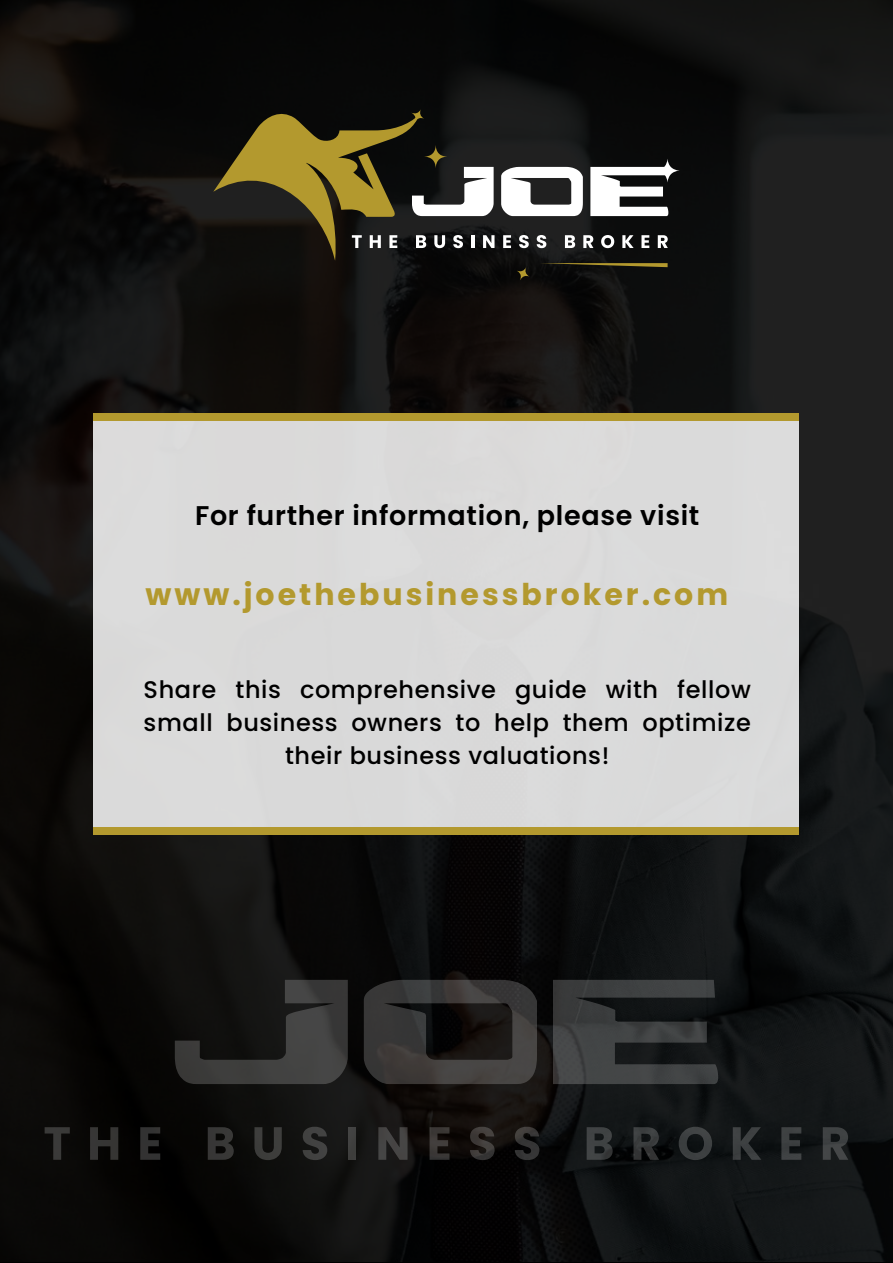
<style>
.page{position:relative;width:893px;height:1263px;background:#fff}
.page>*{position:absolute;margin:0;border:0;box-sizing:border-box;transform-origin:0 0}
.t1{font:700 30px "Poppins";letter-spacing:.1em;color:#b3992e}
.t2{font:600 27px "Poppins";letter-spacing:.025em;color:#000}
.t3{font:500 24px/33px "Poppins";letter-spacing:.025em;color:#000;text-align:center}
</style>
<div class="page">
<img style="left:0;top:0;width:893px;height:1263px">
<svg style="left:503px;top:235px;width:8px;height:13px"></svg>
<svg style="left:519px;top:235px;width:10px;height:13px"></svg>
<svg style="left:537px;top:235px;width:9px;height:13px"></svg>
<svg style="left:565px;top:235px;width:10px;height:13px"></svg>
<svg style="left:583px;top:235px;width:10px;height:13px"></svg>
<svg style="left:601px;top:235px;width:13px;height:13px"></svg>
<svg style="left:622px;top:235px;width:12px;height:13px"></svg>
<svg style="left:641px;top:235px;width:8px;height:13px"></svg>
<svg style="left:658px;top:235px;width:10px;height:13px"></svg>
<svg style="left:501px;top:167px;width:82px;height:49px"></svg>
<svg style="left:590px;top:167px;width:78px;height:49px"></svg>
<svg style="left:213px;top:109px;width:281px;height:152px;background:#484227"></svg>
<svg style="left:517px;top:267px;width:13px;height:13px"></svg>
<svg style="left:656px;top:159px;width:24px;height:23px"></svg>
<svg style="left:540px;top:263px;width:128px;height:4px"></svg>
<div style="left:94px;top:421px;width:705px;height:406px;background:#dadada"></div>
<div style="left:94px;top:827px;width:705px;height:8px;background:#b3992e"></div>
<div style="left:94px;top:413px;width:705px;height:8px;background:#b3992e"></div>
<svg style="left:45px;top:1127px;width:25px;height:33px"></svg>
<svg style="left:90px;top:1127px;width:28px;height:33px"></svg>
<svg style="left:140px;top:1127px;width:20px;height:33px"></svg>
<svg style="left:208px;top:1127px;width:26px;height:33px"></svg>
<svg style="left:254px;top:1127px;width:28px;height:33px"></svg>
<svg style="left:303px;top:1127px;width:24px;height:33px"></svg>
<div style="left:348px;top:1127px;width:8px;height:33px;background:#40403e"></div>
<svg style="left:378px;top:1127px;width:30px;height:33px"></svg>
<svg style="left:430px;top:1127px;width:19px;height:33px"></svg>
<svg style="left:470px;top:1127px;width:25px;height:33px"></svg>
<svg style="left:515px;top:1127px;width:24px;height:33px"></svg>
<svg style="left:587px;top:1127px;width:26px;height:33px"></svg>
<svg style="left:633px;top:1127px;width:26px;height:33px"></svg>
<svg style="left:679px;top:1127px;width:33px;height:33px"></svg>
<svg style="left:733px;top:1127px;width:28px;height:33px"></svg>
<svg style="left:781px;top:1127px;width:20px;height:33px"></svg>
<svg style="left:823px;top:1127px;width:25px;height:33px"></svg>
<svg style="left:175px;top:980px;width:173px;height:104px;background:#292827"></svg>
<svg style="left:364px;top:980px;width:173px;height:104px;background:#2f2d2c"></svg>
<svg style="left:553px;top:980px;width:165px;height:104px;background:#313334"></svg>
<p class="t2" style="left:195px;top:499px;width:506px">For further information, please visit</p>
<p class="t1" style="left:145px;top:577px;width:584px">www.joethebusinessbroker.com</p>
<p class="t3" style="left:144px;top:673px;width:609px">Share this comprehensive guide with fellow small business owners to help them optimize their business valuations!</p>
</div>
